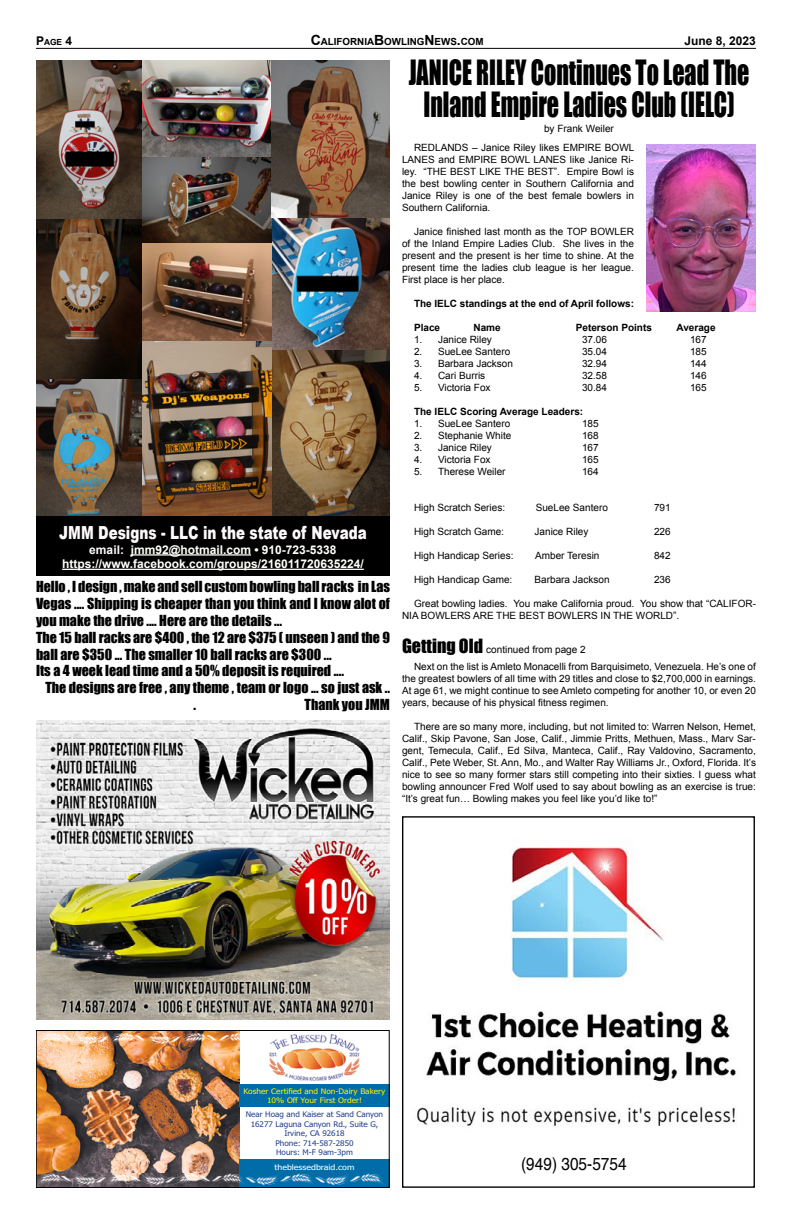
<style>
.page{position:relative;width:792px;height:1224px;background:#fff}
.page>*{position:absolute;margin:0;border:0;box-sizing:border-box;transform-origin:0 0}
.t1{font:32px/32px "Impact";color:#000;text-align:center;scale:.75 1}
.t2{font:900 18px "Arial";color:#fffbfd;scale:.75 1}
.t3{font:17.4px "Helvetica";color:#000;scale:.89 1}
.t4{font:14px/16.8px "Impact";color:#000}
.t5{font:700 12px/14.4px "Arial";color:#fffffb;text-align:center}
.t6{font:700 12px "Arial";color:#000}
.t7{font:10px/12px "Arial";color:#000;text-align:justify}
.t8{font:700 10px "Arial";color:#000}
.t9{font:700 9.8px "Arial";color:#000}
.t10{font:700 8.4px "Arial";color:#000}
.t11{font:7.7px/9.3px "Tahoma";color:#25408f;text-align:center;scale:1.05 1}
.t12{font:7.6px/9.2px "Tahoma";color:#fff200;text-align:center;scale:1.1 1}
.t13{font:7.6px "Tahoma";color:#fff;scale:1.16 1}
.s1{font-size:12px}
.s2{font-size:14px}
.s3{color:#fffbfd}
.s4{font-family:"Impact";font-size:18px}
</style>
<div class="page">
<hr style="left:36px;top:48px;width:720px;height:1px;background:#000">
<img style="left:417px;top:847px;width:319px;height:279px">
<div style="left:402px;top:816px;width:353px;height:372px;border:1px solid #000"></div>
<img style="left:36px;top:60px;width:106px;height:456px">
<img style="left:142px;top:60px;width:130px;height:456px">
<img style="left:272px;top:218px;width:118px;height:298px">
<img style="left:271px;top:60px;width:119px;height:158px">
<div style="left:36px;top:516px;width:354px;height:60px;background:#000"></div>
<hr style="left:131px;top:554px;width:120px;height:2px;background:#fffffb">
<hr style="left:62px;top:569px;width:302px;height:1px;background:#fffffb">
<img style="left:38px;top:1032px;width:201px;height:141px">
<div style="left:239px;top:1160px;width:151px;height:28px;background:#006da8"></div>
<img style="left:38px;top:1033px;width:201px;height:13px">
<img style="left:38px;top:1173px;width:345px;height:13px">
<img style="left:269px;top:1034px;width:91px;height:47px">
<div style="left:239px;top:1085px;width:151px;height:22px;background:#006da8"></div>
<div style="left:36px;top:1030px;width:354px;height:158px;border:1px solid #000"></div>
<img style="left:36px;top:720px;width:354px;height:300px">
<img style="left:646px;top:144px;width:110px;height:168px">
<p class="t10" style="left:36px;top:36px;width:38px"><span class="s1">P</span>AGE <span class="s1">4</span></p>
<p class="t9" style="left:311px;top:35px;width:175px"><span class="s2">C</span>ALIFORNIA<span class="s2">B</span>OWLING<span class="s2">N</span> EWS<span class="s2">.</span>COM</p>
<p class="t6" style="left:685px;top:33px;width:73px">June 8, 2023</p>
<h2 class="t2" style="left:59px;top:520px;width:411px">JMM Designs - LLC in the state of Nevada</h2>
<p class="t5" style="left:62px;top:543px;width:303px"><span class="s3">email:</span> jmm92@hotmail.com • 910-723-5338 https://www.facebook.com/groups/216011720635224/</p>
<p class="t4" style="left:36px;top:578px;width:356px">Hello , I design , make and sell custom bowling ball racks in Las Vegas .... Shipping is cheaper than you think and I know alot of you make the drive .... Here are the details ...<br>The 15 ball racks are $400 , the 12 are $375 ( unseen ) and the 9 ball are $350 ... The smaller 10 ball racks are $300 ...<br>Its a 4 week lead time and a 50% deposit is required ....</p>
<h3 class="t4" style="left:194px;top:679px;width:198px;text-indent:-148px">The designs are free , any theme , team or logo ... so just ask .. .</h3>
<h3 class="t4" style="left:305px;top:696px;width:87px">Thank you JMM</h3>
<h1 class="t1" style="left:409px;top:56px;width:456px">JANICE RILEY Continues To Lead The<br>Inland Empire Ladies Club (IELC)</h1>
<p class="t7" style="left:414px;top:118px;width:222px;line-height:19.6px;text-indent:130px">by Frank Weiler<br>REDLANDS – Janice Riley likes EMPIRE BOWL</p>
<p class="t7" style="left:402px;top:154px;width:233px">LANES and EMPIRE BOWL LANES like Janice Ri&shy;ley. “THE BEST LIKE THE BEST”. Empire Bowl is the best bowling center in Southern California and Janice Riley is one of the best female bowlers in Southern California.</p>
<p class="t7" style="left:402px;top:226px;width:234px;text-indent:12px">Janice finished last month as the TOP BOWLER of the Inland Empire Ladies Club. She lives in the present and the present is her time to shine. At the present time the ladies club league is her league.<br>First place is her place.</p>
<p class="t8" style="left:414px;top:297px;width:222px">The IELC standings at the end of April follows:</p>
<p class="t8" style="left:414px;top:321px;width:28px">Place</p>
<p class="t8" style="left:473px;top:321px;width:29px">Name</p>
<p class="t8" style="left:576px;top:321px;width:78px">Peterson Points</p>
<p class="t8" style="left:676px;top:321px;width:41px">Average</p>
<p class="t7" style="left:414px;top:334px;width:79px">1. Janice Riley</p>
<p class="t7" style="left:582px;top:334px;width:27px">37.06</p>
<p class="t7" style="left:690px;top:334px;width:18px">167</p>
<p class="t7" style="left:414px;top:346px;width:98px">2. SueLee Santero</p>
<p class="t7" style="left:582px;top:346px;width:27px">35.04</p>
<p class="t7" style="left:690px;top:346px;width:18px">185</p>
<p class="t7" style="left:414px;top:358px;width:101px">3. Barbara Jackson</p>
<p class="t7" style="left:582px;top:358px;width:27px">32.94</p>
<p class="t7" style="left:690px;top:358px;width:18px">144</p>
<p class="t7" style="left:414px;top:370px;width:73px">4. Cari Burris</p>
<p class="t7" style="left:582px;top:370px;width:27px">32.58</p>
<p class="t7" style="left:690px;top:370px;width:18px">146</p>
<p class="t7" style="left:414px;top:382px;width:78px">5. Victoria Fox</p>
<p class="t7" style="left:582px;top:382px;width:27px">30.84</p>
<p class="t7" style="left:690px;top:382px;width:18px">165</p>
<p class="t8" style="left:414px;top:405px;width:171px">The IELC Scoring Average Leaders:</p>
<p class="t7" style="left:414px;top:418px;width:98px">1. SueLee Santero</p>
<p class="t7" style="left:582px;top:418px;width:18px">185</p>
<p class="t7" style="left:414px;top:430px;width:99px">2. Stephanie White</p>
<p class="t7" style="left:582px;top:430px;width:18px">168</p>
<p class="t7" style="left:414px;top:442px;width:79px">3. Janice Riley</p>
<p class="t7" style="left:582px;top:442px;width:18px">167</p>
<p class="t7" style="left:414px;top:454px;width:78px">4. Victoria Fox</p>
<p class="t7" style="left:582px;top:454px;width:18px">165</p>
<p class="t7" style="left:414px;top:466px;width:93px">5. Therese Weiler</p>
<p class="t7" style="left:582px;top:466px;width:18px">164</p>
<p class="t7" style="left:414px;top:502px;width:93px">High Scratch Series:</p>
<p class="t7" style="left:536px;top:502px;width:74px">SueLee Santero</p>
<p class="t7" style="left:654px;top:502px;width:18px">791</p>
<p class="t7" style="left:414px;top:526px;width:92px">High Scratch Game:</p>
<p class="t7" style="left:535px;top:526px;width:55px">Janice Riley</p>
<p class="t7" style="left:654px;top:526px;width:18px">226</p>
<p class="t7" style="left:414px;top:550px;width:101px">High Handicap Series:</p>
<p class="t7" style="left:535px;top:550px;width:66px">Amber Teresin</p>
<p class="t7" style="left:654px;top:550px;width:18px">842</p>
<p class="t7" style="left:414px;top:574px;width:100px">High Handicap Game:</p>
<p class="t7" style="left:535px;top:574px;width:77px">Barbara Jackson</p>
<p class="t7" style="left:654px;top:574px;width:18px">236</p>
<p class="t7" style="left:402px;top:598px;width:356px;text-indent:12px">Great bowling ladies. You make California proud. You show that “CALIFOR-<br>NIA BOWLERS ARE THE BEST BOWLERS IN THE WORLD”.</p>
<p class="t7" style="left:414px;top:641px;width:343px;line-height:17px;text-indent:-12px"><span class="s4">Getting Old</span> continued from page 2<br>Next on the list is Amleto Monacelli from Barquisimeto, Venezuela. He’s one of</p>
<p class="t7" style="left:402px;top:672px;width:356px">the greatest bowlers of all time with 29 titles and close to $2,700,000 in earnings.<br>At age 61, we might continue to see Amleto competing for another 10, or even 20 years, because of his physical fitness regimen.</p>
<p class="t7" style="left:402px;top:720px;width:355px;text-indent:12px">There are so many more, including, but not limited to: Warren Nelson, Hemet, Calif., Skip Pavone, San Jose, Calif., Jimmie Pritts, Methuen, Mass., Marv Sar&shy;gent, Temecula, Calif., Ed Silva, Manteca, Calif., Ray Valdovino, Sacramento, Calif., Pete Weber, St. Ann, Mo., and Walter Ray Williams Jr., Oxford, Florida. It’s nice to see so many former stars still competing into their sixties. I guess what bowling announcer Fred Wolf used to say about bowling as an exercise is true: “It’s great fun… Bowling makes you feel like you’d like to!”</p>
<p class="t12" style="left:244px;top:1087px;width:130px">Kosher Certified and Non-Dairy Bakery<br>10% Off Your First Order!</p>
<p class="t11" style="left:246px;top:1110px;width:132px">Near Hoag and Kaiser at Sand Canyon<br>16277 Laguna Canyon Rd., Suite G,<br>Irvine, CA 92618</p>
<p class="t11" style="left:275px;top:1139px;width:76px;line-height:8.6px;text-align:left">Phone: 714-587-2850<br>Hours: M-F 9am-3pm</p>
<p class="t13" style="left:275px;top:1162px;width:70px">theblessedbraid.com</p>
<h3 class="t3" style="left:521px;top:1150px;width:120px">(949) 305-5754</h3>
</div>
